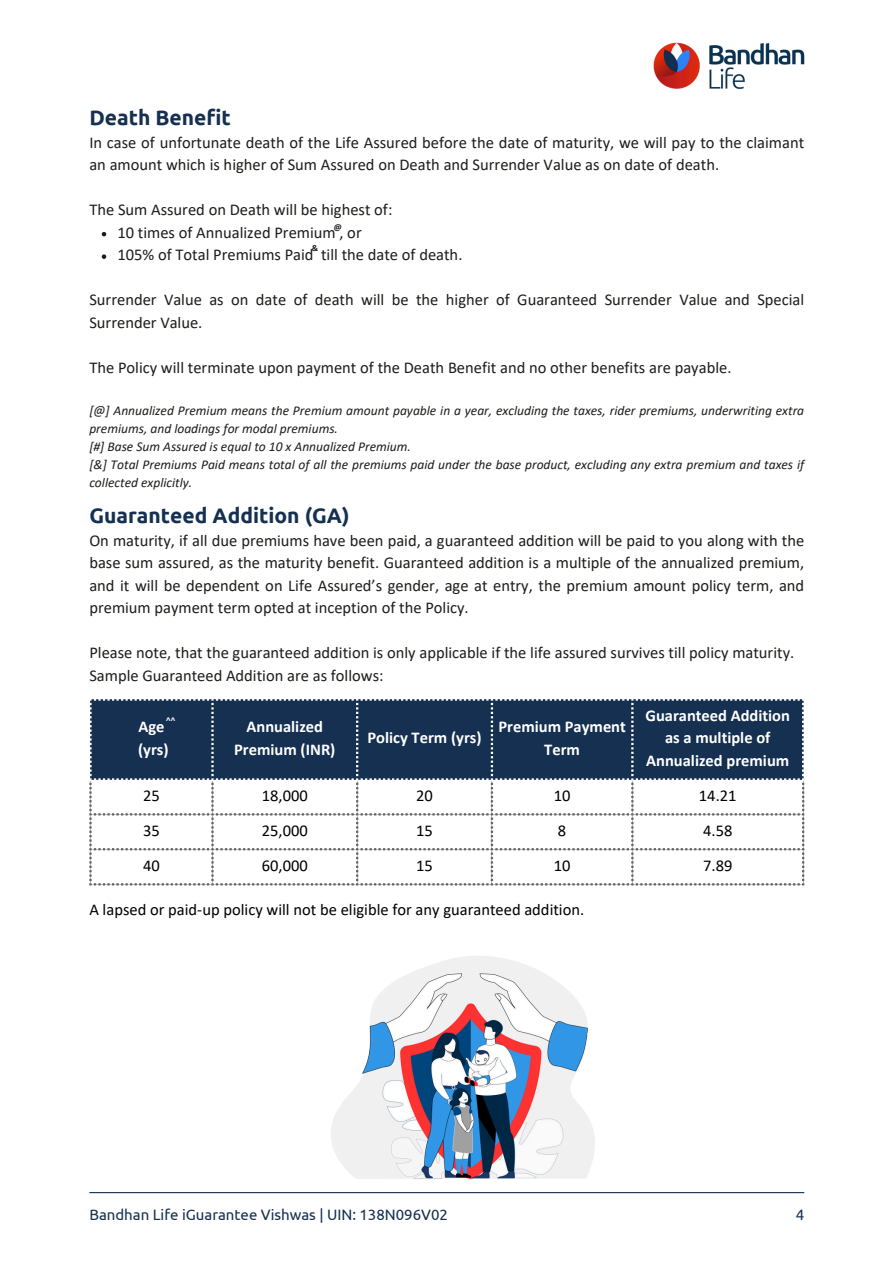
<style>
.page{position:relative;width:894px;height:1264px;background:#fff}
.page>*{position:absolute;margin:0;border:0;box-sizing:border-box;transform-origin:0 0}
.t1{font:700 21px "Ubuntu";color:#153050}
.t2{font:16.5px/22.5px "Calibri";color:#1d1d1b}
.t3{font:16.5px "Calibri";color:#000}
.t4{font:700 16.5px/22.5px "Calibri";color:#fff;text-align:center}
.t5{font:15px "Ubuntu";color:#153050}
.t6{font:italic 13.5px/18px "Calibri";color:#1d1d1b}
.t7{font:700 9px "Calibri";color:#1d1d1b}
.t8{font:700 9px "Calibri";color:#fff}
</style>
<div class="page">
<hr style="left:89px;top:1191px;width:715px;height:2px;background:#153050">
<img style="left:653px;top:43px;width:150px;height:47px">
<svg style="left:90px;top:700px;width:713px;height:78px;background:#253e5c"></svg>
<div style="left:90px;top:703px;width:714px;height:73px;background:#153050"></div>
<svg style="left:89px;top:782px;width:715px;height:31px"></svg>
<svg style="left:89px;top:699px;width:713px;height:1px"></svg>
<svg style="left:89px;top:778px;width:715px;height:2px"></svg>
<svg style="left:89px;top:813px;width:715px;height:72px"></svg>
<img style="left:331px;top:956px;width:264px;height:224px">
<svg style="left:102px;top:232px;width:4px;height:4px"></svg>
<svg style="left:102px;top:254px;width:4px;height:5px"></svg>
<p class="t1" style="left:89px;top:105px;width:143px">Death Benefit</p>
<p class="t2" style="left:89px;top:132px;width:716px">In case of unfortunate death of the Life Assured before the date of maturity, we will pay to the claimant an amount which is higher of Sum Assured on Death and Surrender Value as on date of death.</p>
<p class="t2" style="left:89px;top:200px;width:304px">The Sum Assured on Death will be highest of:</p>
<p class="t2" style="left:117px;top:222px;width:246px">10 times of Annualized Premium , or</p>
<p class="t2" style="left:117px;top:245px;width:346px">105% of Total Premiums Paid till the date of death.</p>
<p class="t2" style="left:89px;top:290px;width:716px">Surrender Value as on date of death will be the higher of Guaranteed Surrender Value and Special<br>Surrender Value.</p>
<p class="t2" style="left:89px;top:357px;width:643px">The Policy will terminate upon payment of the Death Benefit and no other benefits are payable.</p>
<p class="t6" style="left:89px;top:403px;width:716px">[@] Annualized Premium means the Premium amount payable in a year, excluding the taxes, rider premiums, underwriting extra premiums, and loadings for modal premiums.</p>
<p class="t6" style="left:89px;top:439px;width:323px">[#] Base Sum Assured is equal to 10 x Annualized Premium.</p>
<p class="t6" style="left:89px;top:457px;width:716px">[&amp;] Total Premiums Paid means total of all the premiums paid under the base product, excluding any extra premium and taxes if collected explicitly.</p>
<p class="t7" style="left:334px;top:223px;width:10px">@</p>
<p class="t7" style="left:312px;top:244px;width:8px">&amp;</p>
<h1 class="t1" style="left:89px;top:504px;width:261px">Guaranteed Addition (GA)</h1>
<h1 class="t2" style="left:89px;top:530px;width:716px;text-align:justify">On maturity, if all due premiums have been paid, a guaranteed addition will be paid to you along with the base sum assured, as the maturity benefit. Guaranteed addition is a multiple of the annualized premium, and it will be dependent on Life Assured’s gender, age at entry, the premium amount policy term, and premium payment term opted at inception of the Policy.</h1>
<p class="t2" style="left:89px;top:643px;width:706px">Please note, that the guaranteed addition is only applicable if the life assured survives till policy maturity.<br>Sample Guaranteed Addition are as follows:</p>
<h1 class="t8" style="left:166px;top:716px;width:10px">^^</h1>
<p class="t4" style="left:234px;top:716px;width:103px">Annualized<br>Premium (INR)</p>
<p class="t4" style="left:367px;top:728px;width:116px">Policy Term (yrs)</p>
<h1 class="t4" style="left:498px;top:716px;width:129px">Premium Payment<br>Term</h1>
<h1 class="t4" style="left:645px;top:705px;width:146px">Guaranteed Addition as a multiple of<br>Annualized premium</h1>
<h1 class="t4" style="left:138px;top:716px;width:28px">Age</h1>
<h1 class="t4" style="left:138px;top:739px;width:32px">(yrs)</h1>
<p class="t3" style="left:143px;top:788px;width:18px">25</p>
<p class="t3" style="left:262px;top:788px;width:47px">18,000</p>
<p class="t3" style="left:416px;top:788px;width:18px">20</p>
<p class="t3" style="left:553px;top:788px;width:18px">10</p>
<p class="t3" style="left:698px;top:788px;width:39px">14.21</p>
<h1 class="t3" style="left:143px;top:823px;width:18px">35</h1>
<h1 class="t3" style="left:262px;top:823px;width:47px">25,000</h1>
<p class="t3" style="left:416px;top:823px;width:18px">15</p>
<p class="t3" style="left:558px;top:823px;width:10px">8</p>
<p class="t3" style="left:703px;top:823px;width:31px">4.58</p>
<p class="t3" style="left:143px;top:858px;width:18px">40</p>
<p class="t3" style="left:262px;top:858px;width:47px">60,000</p>
<p class="t3" style="left:416px;top:858px;width:18px">15</p>
<p class="t3" style="left:553px;top:858px;width:18px">10</p>
<p class="t3" style="left:703px;top:858px;width:31px">7.89</p>
<p class="t3" style="left:89px;top:902px;width:496px">A lapsed or paid-up policy will not be eligible for any guaranteed addition.</p>
<p class="t5" style="left:89px;top:1205px;width:360px">Bandhan Life iGuarantee Vishwas | UIN: 138N096V02</p>
<p class="t5" style="left:795px;top:1205px;width:10px">4</p>
</div>
